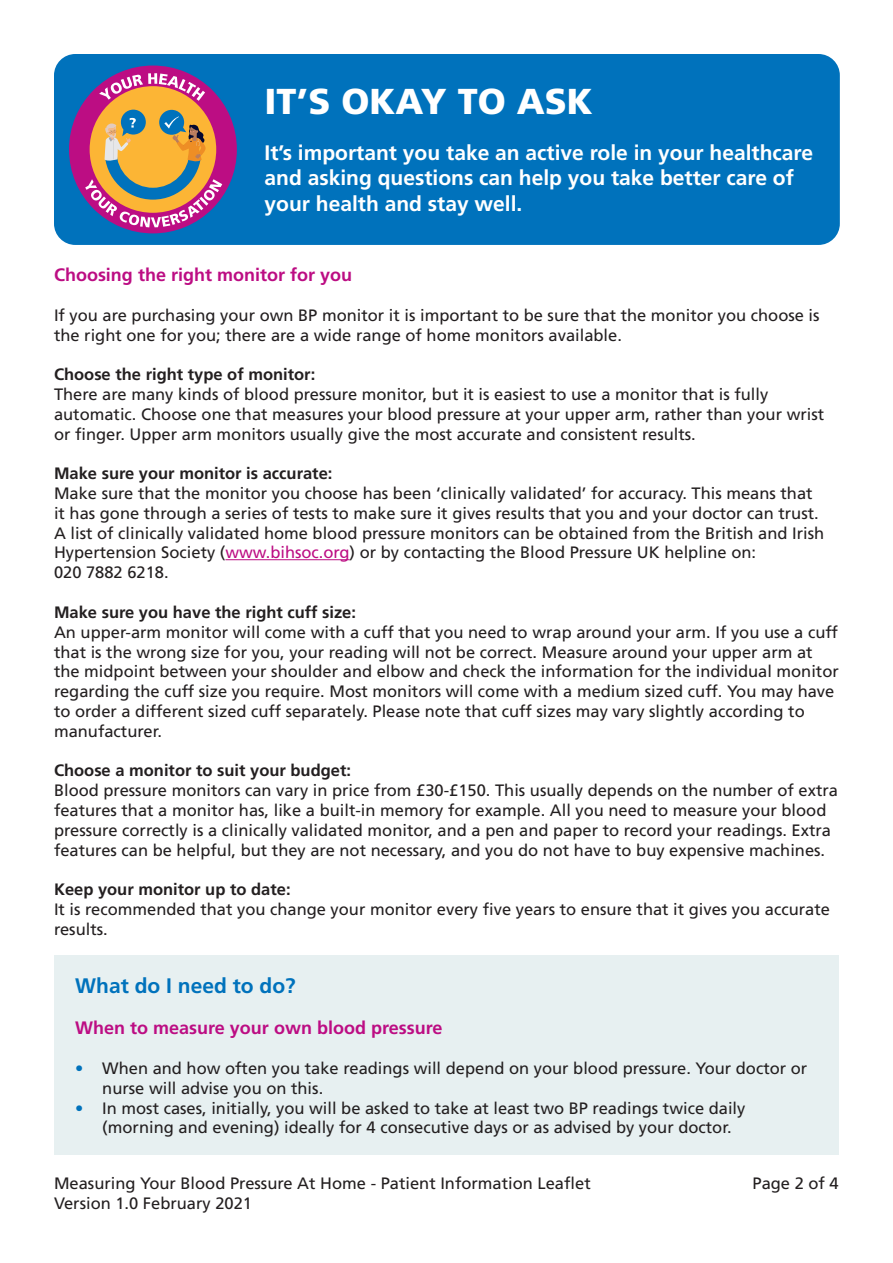
<style>
.page{position:relative;width:893px;height:1263px;background:#fff}
.page>*{position:absolute;margin:0;border:0;box-sizing:border-box;transform-origin:0 0}
.t1{font:36px "Frutiger LT 75 Blk";color:#fff}
.t2{font:21px/25.2px "Frutiger LT 65 Bd";color:#fff}
.t3{font:21px "Frutiger LT 65 Bd";color:#0072bc}
.t4{font:18px "Frutiger LT 65 Bd";color:#bc0d83}
.t5{font:16.5px/19.8px "Frutiger LT 55 Rm";color:#231f20}
.t6{font:16.5px "Frutiger LT 65 Bd";color:#231f20}
.s1{font-family:"Frutiger LT 65 Bd"}
.s2{color:#bc0d83}
.s3{color:#0072bc}
</style>
<div class="page">
<div style="left:54px;top:955px;width:785px;height:200px;background:#e7f0f1"></div>
<hr style="left:225px;top:559px;width:125px;height:1px;background:#bc0d83">
<div style="left:54px;top:54px;width:786px;height:191px;background:#0072bc;border-radius:21px"></div>
<svg style="left:69px;top:66px;width:168px;height:167px"></svg>
<p class="t1" style="left:264px;top:79px;width:330px">IT’S OKAY TO ASK</p>
<p class="t2" style="left:264px;top:140px;width:550px">It’s important you take an active role in your healthcare and asking questions can help you take better care of your health and stay well.</p>
<p class="t4" style="left:54px;top:264px;width:300px">Choosing the right monitor for you</p>
<p class="t5" style="left:54px;top:305px;width:767px">If you are purchasing your own BP monitor it is important to be sure that the monitor you choose is the right one for you; there are a wide range of home monitors available.</p>
<p class="t5" style="left:54px;top:365px;width:772px"><span class="s1">Choose the right type of monitor:<br></span>There are many kinds of blood pressure monitor, but it is easiest to use a monitor that is fully automatic. Choose one that measures your blood pressure at your upper arm, rather than your wrist or finger. Upper arm monitors usually give the most accurate and consistent results.</p>
<p class="t5" style="left:54px;top:464px;width:772px"><span class="s1">Make sure your monitor is accurate:<br></span>Make sure that the monitor you choose has been ‘clinically validated’ for accuracy. This means that it has gone through a series of tests to make sure it gives results that you and your doctor can trust.<br>A list of clinically validated home blood pressure monitors can be obtained from the British and Irish Hypertension Society (<span class="s2">www.bihsoc.org</span>) or by contacting the Blood Pressure UK helpline on:<br>020 7882 6218.</p>
<p class="t6" style="left:54px;top:602px;width:303px">Make sure you have the right cuff size:</p>
<p class="t5" style="left:54px;top:622px;width:786px">An upper-arm monitor will come with a cuff that you need to wrap around your arm. If you use a cuff that is the wrong size for you, your reading will not be correct. Measure around your upper arm at the midpoint between your shoulder and elbow and check the information for the individual monitor regarding the cuff size you require. Most monitors will come with a medium sized cuff. You may have to order a different sized cuff separately. Please note that cuff sizes may vary slightly according to manufacturer.</p>
<p class="t5" style="left:54px;top:761px;width:785px"><span class="s1">Choose a monitor to suit your budget:<br></span>Blood pressure monitors can vary in price from £30-£150. This usually depends on the number of extra features that a monitor has, like a built-in memory for example. All you need to measure your blood pressure correctly is a clinically validated monitor, and a pen and paper to record your readings. Extra features can be helpful, but they are not necessary, and you do not have to buy expensive machines.</p>
<p class="t5" style="left:54px;top:879px;width:778px"><span class="s1">Keep your monitor up to date:<br></span>It is recommended that you change your monitor every five years to ensure that it gives you accurate results.</p>
<p class="t3" style="left:75px;top:973px;width:222px">What do I need to do?</p>
<p class="t4" style="left:75px;top:1017px;width:369px">When to measure your own blood pressure</p>
<p class="t5" style="left:102px;top:1058px;width:707px;text-indent:-27px"><span class="s3">•</span> When and how often you take readings will depend on your blood pressure. Your doctor or nurse will advise you on this.</p>
<p class="t5" style="left:102px;top:1098px;width:645px;text-indent:-27px"><span class="s3">•</span> In most cases, initially, you will be asked to take at least two BP readings twice daily (morning and evening) ideally for 4 consecutive days or as advised by your doctor.</p>
<p class="t5" style="left:54px;top:1173px;width:538px">Measuring Your Blood Pressure At Home - Patient Information Leaflet</p>
<p class="t5" style="left:752px;top:1173px;width:88px">Page 2 of 4</p>
<p class="t5" style="left:54px;top:1193px;width:200px">Version 1.0 February 2021</p>
</div>
